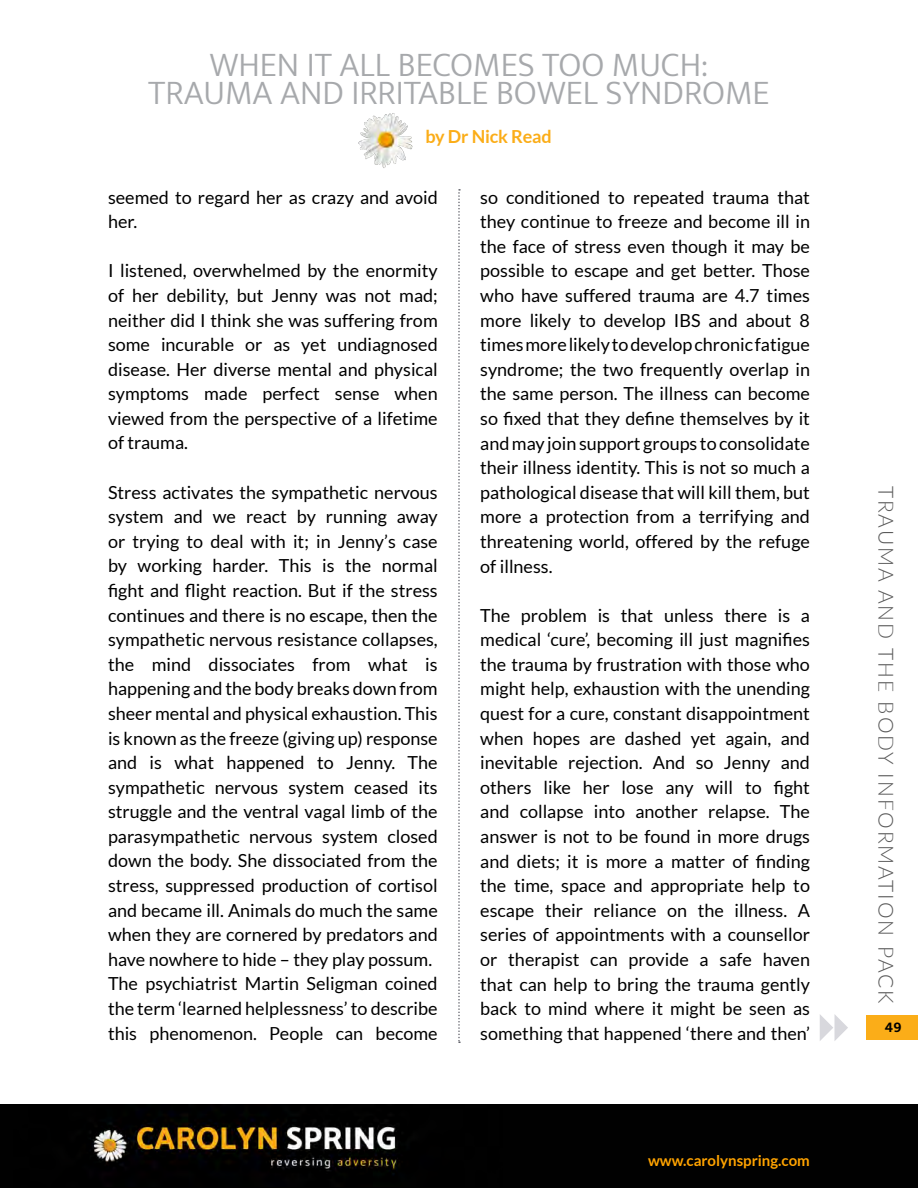
<style>
.page{position:relative;width:918px;height:1188px;background:#fff}
.page>*{position:absolute;margin:0;border:0;box-sizing:border-box;transform-origin:0 0}
.t1{font:300 34.5px/28.5px "Mukta";color:#a7a9ac;text-align:center}
.t2{font:300 21px "Lato";letter-spacing:.09em;color:#5a5a5a}
.t3{font:18px/24.6px "Lato";color:#000;text-align:justify}
.t4{font:700 18px "Lato";letter-spacing:-.01em;color:#fbad18}
.t5{font:700 15px "Lato";color:#ffa300}
.t6{font:700 15px "Mukta";color:#000}
</style>
<div class="page">
<img style="left:358px;top:113px;width:55px;height:55px">
<svg style="left:458px;top:189px;width:2px;height:854px"></svg>
<div style="left:0;top:1104px;width:918px;height:84px;background:#010101"></div>
<img style="left:93px;top:1114px;width:307px;height:61px">
<svg style="left:820px;top:1014px;width:28px;height:27px"></svg>
<div style="left:867px;top:1015px;width:51px;height:25px;background:#fbad18"></div>
<h1 class="t1" style="left:148px;top:49px;width:623px">WHEN IT ALL BECOMES TOO MUCH:<br>TRAUMA AND IRRITABLE BOWEL SYNDROME</h1>
<p class="t4" style="left:425px;top:126px;width:128px">by Dr Nick Read</p>
<p class="t3" style="left:108px;top:185px;width:331px">seemed to regard her as crazy and avoid her.</p>
<p class="t3" style="left:108px;top:258px;width:331px">I listened, overwhelmed by the enormity of her debility, but Jenny was not mad; neither did I think she was suffering from some incurable or as yet undiagnosed disease. Her diverse mental and physical symptoms made perfect sense when viewed from the perspective of a lifetime of trauma.</p>
<p class="t3" style="left:108px;top:480px;width:331px;text-align:left">Stress activates the sympathetic nervous system and we react by running away or trying to deal with it; in Jenny’s case by working harder. This is the normal fight and flight reaction. But if the stress continues and there is no escape, then the sympathetic nervous resistance collapses, the mind dissociates from what is happening and the body breaks down from sheer mental and physical exhaustion. This is known as the freeze (giving up) response and is what happened to Jenny. The sympathetic nervous system ceased its struggle and the ventral vagal limb of the parasympathetic nervous system closed down the body. She dissociated from the stress, suppressed production of cortisol and became ill. Animals do much the same when they are cornered by predators and have nowhere to hide – they play possum.<br>The psychiatrist Martin Seligman coined the term ‘learned helplessness’ to describe this phenomenon. People can become</p>
<p class="t3" style="left:480px;top:185px;width:331px">so conditioned to repeated trauma that they continue to freeze and become ill in the face of stress even though it may be possible to escape and get better. Those who have suffered trauma are 4.7 times more likely to develop IBS and about 8 times more likely to develop chronic fatigue syndrome; the two frequently overlap in the same person. The illness can become so fixed that they define themselves by it and may join support groups to consolidate their illness identity. This is not so much a pathological disease that will kill them, but more a protection from a terrifying and threatening world, offered by the refuge of illness.</p>
<p class="t3" style="left:480px;top:603px;width:331px">The problem is that unless there is a medical ‘cure’, becoming ill just magnifies the trauma by frustration with those who might help, exhaustion with the unending quest for a cure, constant disappointment when hopes are dashed yet again, and inevitable rejection. And so Jenny and others like her lose any will to fight and collapse into another relapse. The answer is not to be found in more drugs and diets; it is more a matter of finding the time, space and appropriate help to escape their reliance on the illness. A series of appointments with a counsellor or therapist can provide a safe haven that can help to bring the trauma gently back to mind where it might be seen as something that happened ‘there and then’</p>
<p class="t5" style="left:648px;top:1151px;width:163px">www.carolynspring.com</p>
<p class="t2" style="left:901px;top:486px;width:519px;rotate:90deg">TRAUMA AND THE BODY INFORMATION PACK</p>
<p class="t6" style="left:885px;top:1018px;width:18px">49</p>
</div>
